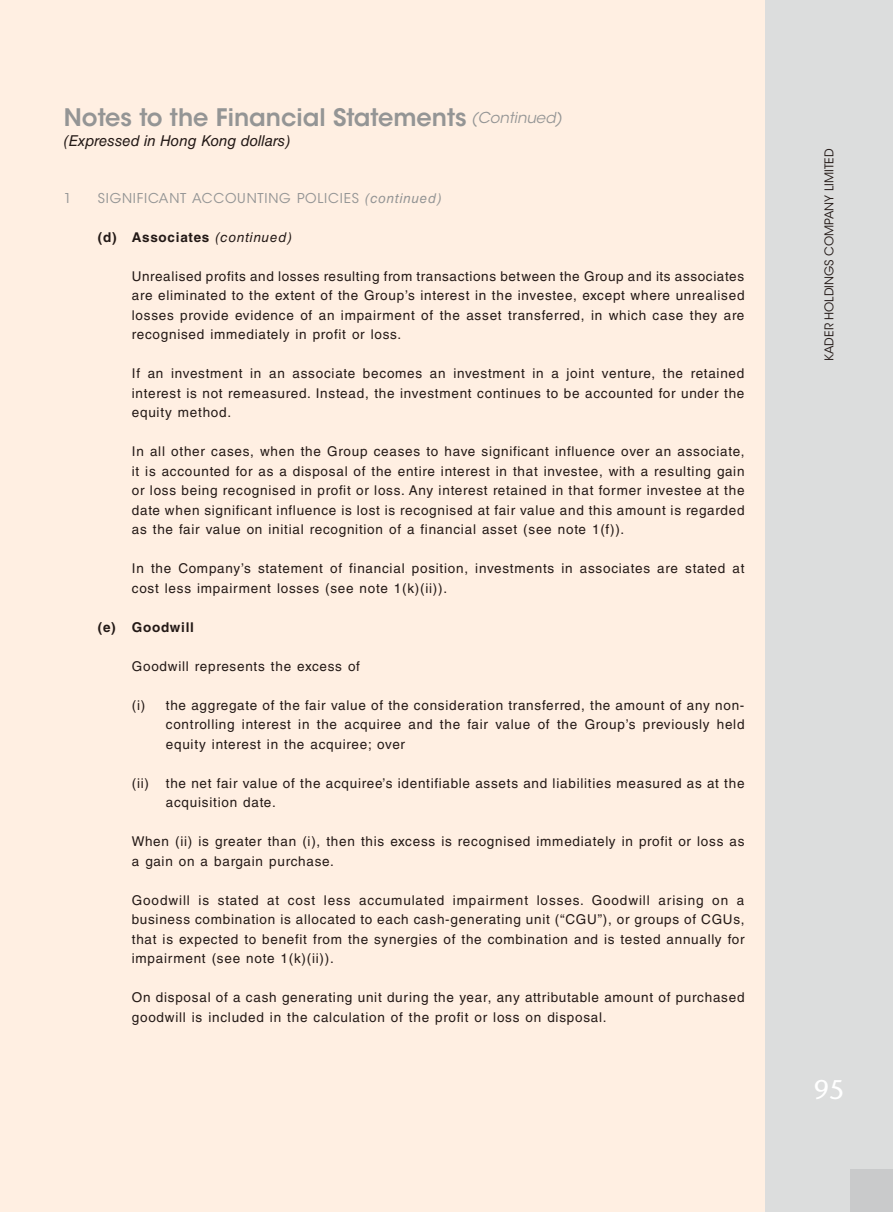
<style>
.page{position:relative;width:893px;height:1212px;background:#ffefe2}
.page>*{position:absolute;margin:0;border:0;box-sizing:border-box;transform-origin:0 0}
.t1{font:500 27px "Stone Sans Std";color:#fff}
.t2{font:600 24px "ITC Avant Garde Std";color:#949595}
.t3{font:italic 15px "Helvetica LT Std";color:#231916}
.t4{font:13.5px/19.5px "Helvetica LT Std";letter-spacing:.055em;color:#231916;text-align:justify}
.t5{font:13.5px "ITC Avant Garde Std";letter-spacing:.06em;color:#949595}
.t6{font:700 13.5px "Helvetica LT Std";letter-spacing:.055em;color:#231916}
.t7{font:12px "ITC Avant Garde Std";color:#231916}
.s1{font-weight:400;font-style:italic;font-size:15px}
.s2{font-family:"Helvetica LT Std";font-style:italic}
.s3{font-weight:400;font-style:italic}
</style>
<div class="page">
<div style="left:765px;top:0;width:128px;height:1212px;background:#dcdddd"></div>
<div style="left:850px;top:1169px;width:43px;height:43px;background:#c9cacb"></div>
<h2 class="t2" style="left:64px;top:102px;width:500px">Notes to the Financial Statements <span class="s1">(Continued)</span></h2>
<p class="t3" style="left:64px;top:132px;width:228px">(Expressed in Hong Kong dollars)</p>
<p class="t5" style="left:64px;top:189px;width:9px">1</p>
<p class="t5" style="left:98px;top:189px;width:345px">SIGNIFICANT ACCOUNTING POLICIES <span class="s2">(continued)</span></p>
<p class="t6" style="left:98px;top:229px;width:196px">(d) Associates <span class="s3">(continued)</span></p>
<p class="t4" style="left:132px;top:266px;width:614px">Unrealised profits and losses resulting from transactions between the Group and its associates are eliminated to the extent of the Group’s interest in the investee, except where unrealised losses provide evidence of an impairment of the asset transferred, in which case they are recognised immediately in profit or loss.</p>
<p class="t4" style="left:132px;top:364px;width:614px">If an investment in an associate becomes an investment in a joint venture, the retained interest is not remeasured. Instead, the investment continues to be accounted for under the equity method.</p>
<p class="t4" style="left:132px;top:442px;width:614px">In all other cases, when the Group ceases to have significant influence over an associate, it is accounted for as a disposal of the entire interest in that investee, with a resulting gain or loss being recognised in profit or loss. Any interest retained in that former investee at the date when significant influence is lost is recognised at fair value and this amount is regarded as the fair value on initial recognition of a financial asset (see note 1(f)).</p>
<p class="t4" style="left:132px;top:558px;width:614px">In the Company’s statement of financial position, investments in associates are stated at cost less impairment losses (see note 1(k)(ii)).</p>
<p class="t6" style="left:98px;top:619px;width:98px">(e) Goodwill</p>
<p class="t4" style="left:132px;top:656px;width:230px">Goodwill represents the excess of</p>
<p class="t4" style="left:166px;top:695px;width:580px;text-indent:-34px">(i) the aggregate of the fair value of the consideration transferred, the amount of any non&shy;controlling interest in the acquiree and the fair value of the Group’s previously held equity interest in the acquiree; over</p>
<p class="t4" style="left:166px;top:773px;width:580px;text-indent:-34px">(ii) the net fair value of the acquiree’s identifiable assets and liabilities measured as at the acquisition date.</p>
<p class="t4" style="left:132px;top:831px;width:614px">When (ii) is greater than (i), then this excess is recognised immediately in profit or loss as a gain on a bargain purchase.</p>
<p class="t4" style="left:132px;top:890px;width:614px">Goodwill is stated at cost less accumulated impairment losses. Goodwill arising on a business combination is allocated to each cash-generating unit (“CGU”), or groups of CGUs, that is expected to benefit from the synergies of the combination and is tested annually for impairment (see note 1(k)(ii)).</p>
<p class="t4" style="left:132px;top:987px;width:614px">On disposal of a cash generating unit during the year, any attributable amount of purchased goodwill is included in the calculation of the profit or loss on disposal.</p>
<p class="t7" style="left:822px;top:361px;width:214px;rotate:-90deg">KADER HOLDINGS COMPANY LIMITED</p>
<h1 class="t1" style="left:814px;top:1074px;width:32px">95</h1>
</div>
